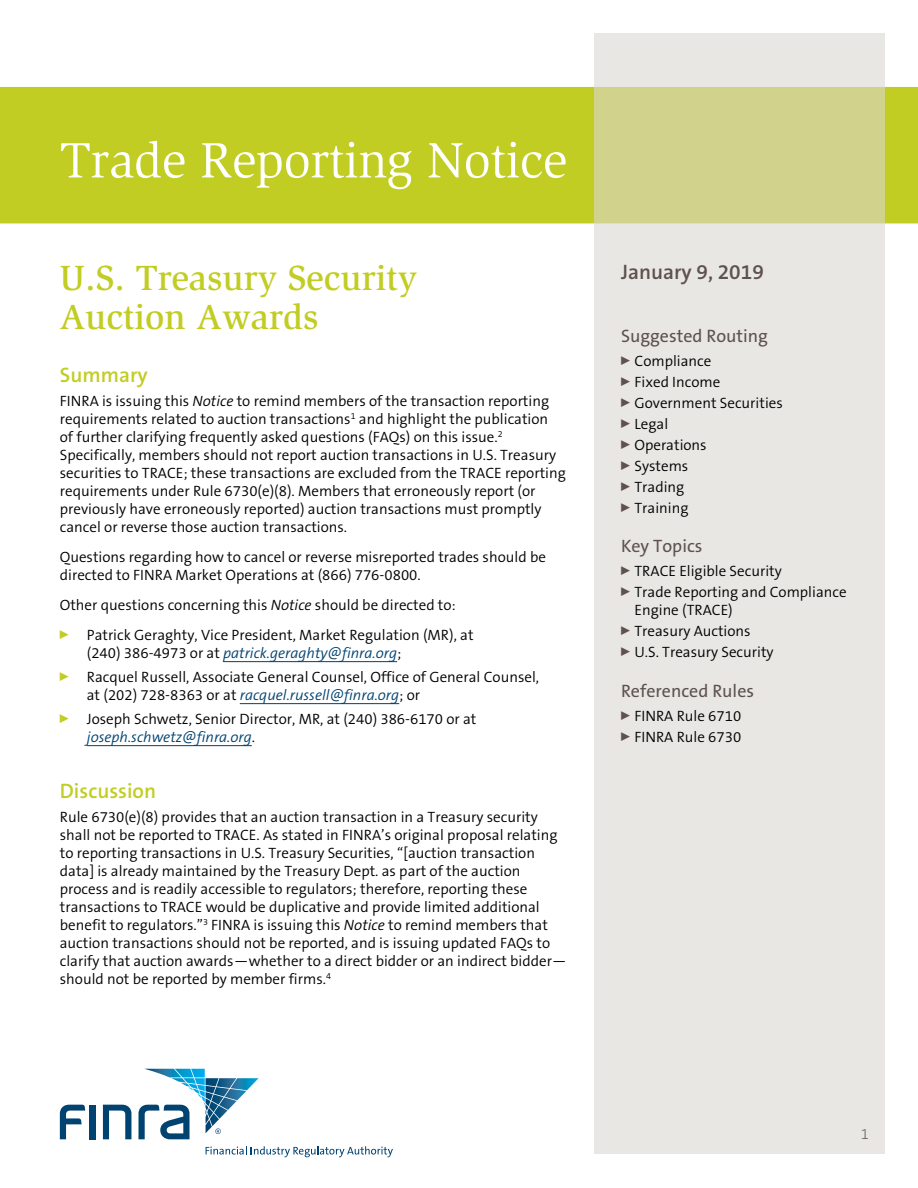
<style>
.page{position:relative;width:918px;height:1188px;background:#fff}
.page>*{position:absolute;margin:0;border:0;box-sizing:border-box;transform-origin:0 0}
.t1{font:51px "Slimbach LT";letter-spacing:-.01em;color:#fff}
.t2{font:500 36px/39px "Slimbach LT";color:#c2cd23}
.t3{font:600 21px "The Sans B6";color:#c2cd23}
.t4{font:600 21px "The Sans B6";color:#5e514e}
.t5{font:18px "The Sans B5 Plain";color:#5e514e}
.t6{font:300 15px/18px "The Sans B4";color:#000}
.t7{font:italic 300 15px "The Sans B4";color:#004270}
.t8{font:200 15px "The Sans B2";color:#5e514e}
.s1{font-style:italic}
.s2{font-style:italic;color:#004270}
.s3{font-style:normal;color:#000}
</style>
<div class="page">
<div style="left:0;top:87px;width:918px;height:136px;background:#c2cd23"></div>
<svg style="left:594px;top:34px;width:290px;height:1120px;fill:#e9e7e4"></svg>
<div style="left:90px;top:1105px;width:6px;height:34px;background:#004270"></div>
<svg style="left:103px;top:1105px;width:28px;height:34px"></svg>
<svg style="left:60px;top:1105px;width:25px;height:34px"></svg>
<svg style="left:206px;top:1146px;width:187px;height:11px"></svg>
<svg style="left:138px;top:1069px;width:121px;height:70px"></svg>
<hr style="left:223px;top:661px;width:174px;height:1px;background:#004270">
<hr style="left:240px;top:703px;width:159px;height:1px;background:#004270">
<hr style="left:87px;top:745px;width:165px;height:1px;background:#004270">
<h1 class="t1" style="left:60px;top:131px;width:509px">Trade Reporting Notice</h1>
<h2 class="t2" style="left:60px;top:258px;width:359px">U.S. Treasury Security<br>Auction Awards</h2>
<h3 class="t3" style="left:60px;top:364px;width:89px">Summary</h3>
<p class="t6" style="left:60px;top:393px;width:508px">FINRA is issuing this <span class="s1">Notice</span> to remind members of the transaction reporting requirements related to auction transactions<sup>1</sup> and highlight the publication<br>of further clarifying frequently asked questions (FAQs) on this issue.<sup>2<br></sup>Specifically, members should not report auction transactions in U.S. Treasury securities to TRACE; these transactions are excluded from the TRACE reporting requirements under Rule 6730(e)(8). Members that erroneously report (or previously have erroneously reported) auction transactions must promptly cancel or reverse those auction transactions.</p>
<p class="t6" style="left:60px;top:549px;width:488px">Questions regarding how to cancel or reverse misreported trades should be directed to FINRA Market Operations at (866) 776-0800.</p>
<p class="t6" style="left:60px;top:591px;width:415px;line-height:30px">Other questions concerning this <span class="s1">Notice</span> should be directed to:<br><sup>0</sup> Patrick Geraghty, Vice President, Market Regulation (MR), at</p>
<p class="t6" style="left:60px;top:642px;width:481px;line-height:24px;text-indent:27px">(240) 386-4973 or at <span class="s2">patrick.geraghty@finra.org</span>;<br><sup>0</sup> Racquel Russell, Associate General Counsel, Office of General Counsel,</p>
<p class="t6" style="left:60px;top:684px;width:418px;line-height:24px;text-indent:27px">at (202) 728-8363 or at <span class="s2">racquel.russell@finra.org</span>; or<br><sup>0</sup> Joseph Schwetz, Senior Director, MR, at (240) 386-6170 or at</p>
<p class="t7" style="left:87px;top:729px;width:170px">joseph.schwetz@finra.org<span class="s3">.</span></p>
<h3 class="t3" style="left:60px;top:779px;width:98px">Discussion</h3>
<p class="t6" style="left:60px;top:808px;width:509px">Rule 6730(e)(8) provides that an auction transaction in a Treasury security shall not be reported to TRACE. As stated in FINRA’s original proposal relating to reporting transactions in U.S. Treasury Securities, “[auction transaction data] is already maintained by the Treasury Dept. as part of the auction process and is readily accessible to regulators; therefore, reporting these transactions to TRACE would be duplicative and provide limited additional benefit to regulators.”<sup>3</sup> FINRA is issuing this <span class="s1">Notice</span> to remind members that auction transactions should not be reported, and is issuing updated FAQs to clarify that auction awards—whether to a direct bidder or an indirect bidder— should not be reported by member firms.<sup>4</sup></p>
<h3 class="t4" style="left:621px;top:260px;width:144px">January 9, 2019</h3>
<p class="t5" style="left:621px;top:326px;width:149px">Suggested Routing</p>
<p class="t6" style="left:621px;top:351px;width:163px;line-height:21px"><sup>0</sup> Compliance<br><sup>0</sup> Fixed Income<br><sup>0</sup> Government Securities<br><sup>0</sup> Legal<br><sup>0</sup> Operations<br><sup>0</sup> Systems<br><sup>0</sup> Trading<br><sup>0</sup> Training</p>
<p class="t5" style="left:621px;top:537px;width:83px">Key Topics</p>
<p class="t6" style="left:621px;top:561px;width:227px;line-height:21px"><sup>0</sup> TRACE Eligible Security<br><sup>0</sup> Trade Reporting and Compliance</p>
<p class="t6" style="left:621px;top:600px;width:154px;line-height:21px;text-indent:14px">Engine (TRACE)<br><sup>0</sup> Treasury Auctions<br><sup>0</sup> U.S. Treasury Security</p>
<p class="t5" style="left:621px;top:681px;width:135px">Referenced Rules</p>
<p class="t6" style="left:621px;top:706px;width:122px;line-height:21px"><sup>0</sup> FINRA Rule 6710<br><sup>0</sup> FINRA Rule 6730</p>
<p class="t8" style="left:861px;top:1126px;width:10px">1</p>
</div>
